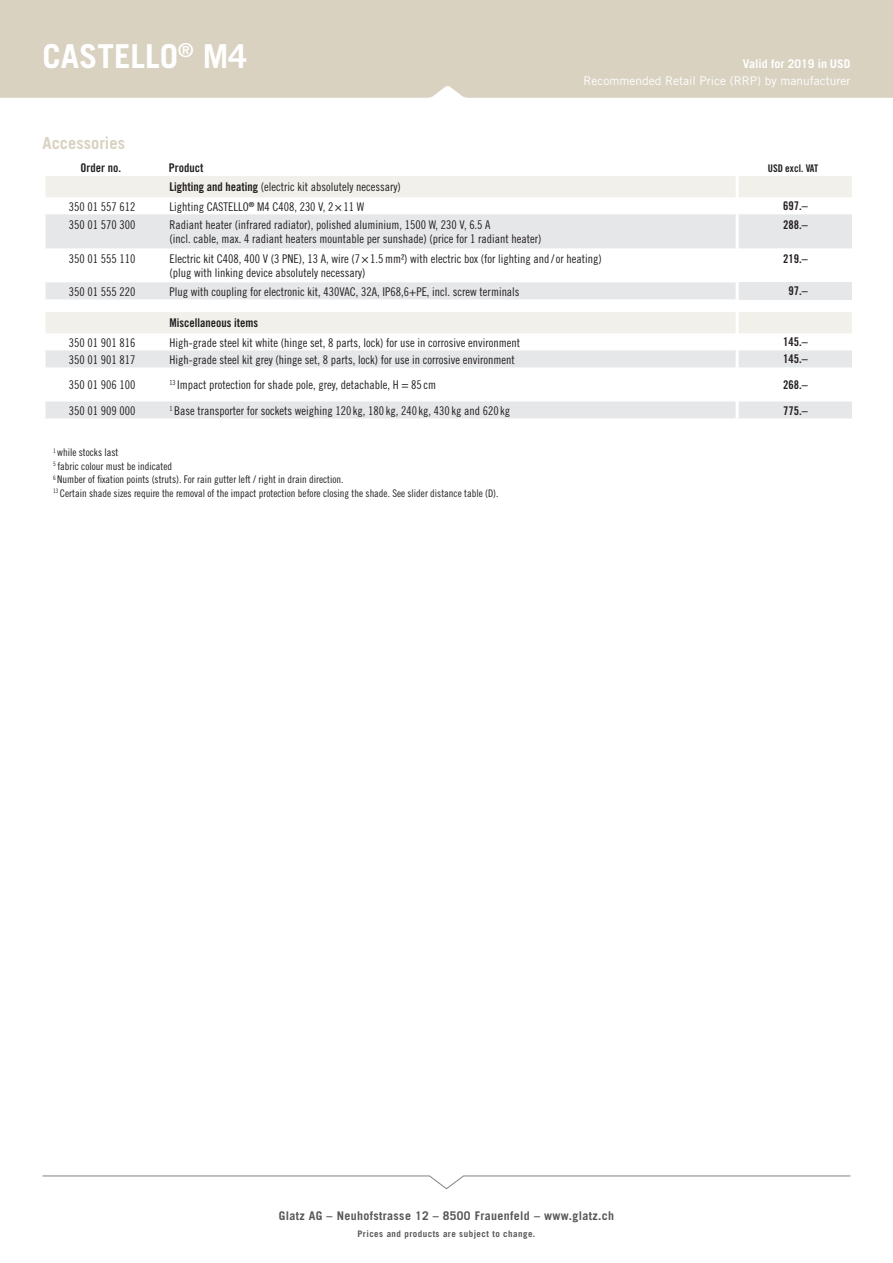
<style>
.page{position:relative;width:893px;height:1263px;background:#fff}
.page>*{position:absolute;margin:0;border:0;box-sizing:border-box;transform-origin:0 0}
.HEAD_Schirm{font:700 33px "Trade Gothic";color:#fff}
.t1{font:700 16.5px "Trade Gothic";color:#d9d2c1}
.Copy{font:12px "Trade Gothic Cond Eighteen";color:#231f20}
.Bestellnummer{font:12px "Trade Gothic Cond Eighteen";color:#231f20}
.t2{font:700 12px "Trade Gothic";letter-spacing:.03em;color:#57585a}
.t3{font:12px "Trade Gothic";color:#fff}
.Preise{font:12px "Trade Gothic Bold Cond Twenty";color:#231f20}
.Copy-2{font:12px "Trade Gothic Bold Cond Twenty";color:#231f20}
.t4{font:700 12px "Trade Gothic";color:#fff}
.Fussnote{font:10.5px "Trade Gothic Cond Eighteen";color:#231f20}
.t5{font:10.5px "Trade Gothic Bold Cond Twenty";color:#231f20}
.t6{font:700 9px "Trade Gothic";letter-spacing:.05em;color:#57585a}
.s1{font-family:"Trade Gothic Bold Cond Twenty"}
</style>
<div class="page">
<svg style="left:42px;top:1175px;width:809px;height:15px"></svg>
<div style="left:1px;top:0;width:892px;height:98px;background:#d9d2c1"></div>
<svg style="left:0;top:0;width:1px;height:98px"></svg>
<div style="left:46px;top:176px;width:806px;height:21px;background:#f1f0ea"></div>
<svg style="left:46px;top:214px;width:806px;height:204px"></svg>
<div style="left:737px;top:282px;width:115px;height:17px;background:#e6e7e9"></div>
<hr style="left:736px;top:214px;width:3px;height:34px;background:#fff">
<svg style="left:46px;top:299px;width:806px;height:34px"></svg>
<svg style="left:736px;top:367px;width:3px;height:9px"></svg>
<hr style="left:736px;top:376px;width:3px;height:17px;background:#fff">
<svg style="left:736px;top:393px;width:3px;height:8px"></svg>
<hr style="left:736px;top:176px;width:3px;height:21px;background:#fff">
<hr style="left:736px;top:248px;width:3px;height:34px;background:#fff">
<hr style="left:736px;top:282px;width:3px;height:17px;background:#fff">
<hr style="left:736px;top:312px;width:3px;height:21px;background:#fff">
<hr style="left:736px;top:333px;width:3px;height:17px;background:#fff">
<hr style="left:736px;top:350px;width:3px;height:17px;background:#fff">
<hr style="left:736px;top:401px;width:3px;height:17px;background:#fff">
<p class="HEAD_Schirm" style="left:43px;top:36px;width:206px">CASTELLO<sup>®</sup> M4</p>
<p class="t4" style="left:743px;top:56px;width:109px">Valid for 2019 in USD</p>
<p class="t3" style="left:583px;top:74px;width:268px">Recommended Retail Price (RRP) by manufacturer</p>
<p class="t1" style="left:43px;top:133px;width:84px">Accessories</p>
<p class="Copy-2" style="left:80px;top:161px;width:42px">Order no.</p>
<p class="Copy-2" style="left:169px;top:161px;width:36px">Product</p>
<p class="Copy" style="left:169px;top:180px;width:233px"><span class="s1">Lighting and heating</span> (electric kit absolutely necessary)</p>
<p class="Bestellnummer" style="left:69px;top:199px;width:68px">350 01 557 612</p>
<p class="Copy" style="left:169px;top:199px;width:196px">Lighting CASTELLO<sup>®</sup> M4 C408, 230 V, 2×11 W</p>
<p class="Bestellnummer" style="left:69px;top:217px;width:68px">350 01 570 300</p>
<p class="Copy" style="left:169px;top:218px;width:323px">Radiant heater (infrared radiator), polished aluminium, 1500 W, 230 V, 6.5 A</p>
<p class="Copy" style="left:169px;top:231px;width:373px">(incl. cable, max. 4 radiant heaters mountable per sunshade) (price for 1 radiant heater)</p>
<p class="Bestellnummer" style="left:69px;top:251px;width:68px">350 01 555 110</p>
<p class="Copy" style="left:169px;top:252px;width:434px">Electric kit C408, 400 V (3 PNE), 13 A, wire (7×1.5mm²) with electric box (for lighting and /or heating)</p>
<p class="Copy" style="left:169px;top:265px;width:197px">(plug with linking device absolutely necessary)</p>
<p class="Bestellnummer" style="left:69px;top:284px;width:68px">350 01 555 220</p>
<p class="Copy" style="left:169px;top:284px;width:352px">Plug with coupling for electronic kit, 430VAC, 32A, IP68,6+PE, incl. screw terminals</p>
<p class="Copy-2" style="left:169px;top:316px;width:90px">Miscellaneous items</p>
<p class="Bestellnummer" style="left:69px;top:335px;width:68px">350 01 901 816</p>
<p class="Copy" style="left:169px;top:335px;width:352px">High-grade steel kit white (hinge set, 8 parts, lock) for use in corrosive environment</p>
<p class="Bestellnummer" style="left:69px;top:352px;width:68px">350 01 901 817</p>
<p class="Copy" style="left:169px;top:352px;width:347px">High-grade steel kit grey (hinge set, 8 parts, lock) for use in corrosive environment</p>
<p class="Bestellnummer" style="left:69px;top:378px;width:68px">350 01 906 100</p>
<p class="Copy" style="left:169px;top:378px;width:268px"><sup>13</sup> Impact protection for shade pole, grey, detachable, H = 85 cm</p>
<p class="Bestellnummer" style="left:69px;top:403px;width:68px">350 01 909 000</p>
<p class="Copy" style="left:169px;top:403px;width:342px"><sup>1</sup> Base transporter for sockets weighing 120 kg, 180 kg, 240 kg, 430 kg and 620 kg</p>
<p class="Fussnote" style="left:53px;top:446px;width:67px"><sup>1</sup> while stocks last</p>
<p class="Fussnote" style="left:53px;top:460px;width:121px"><sup>5</sup> fabric colour must be indicated</p>
<p class="Fussnote" style="left:53px;top:473px;width:292px"><sup>6</sup> Number of fixation points (struts). For rain gutter left / right in drain direction.</p>
<p class="Fussnote" style="left:53px;top:487px;width:447px"><sup>13</sup> Certain shade sizes require the removal of the impact protection before closing the shade. See slider distance table (D).</p>
<p class="t5" style="left:768px;top:161px;width:52px">USD excl. VAT</p>
<p class="Preise" style="left:783px;top:199px;width:26px">697.–</p>
<p class="Preise" style="left:783px;top:217px;width:26px">288.–</p>
<p class="Preise" style="left:783px;top:251px;width:26px">219.–</p>
<p class="Preise" style="left:789px;top:284px;width:21px">97.–</p>
<p class="Preise" style="left:783px;top:335px;width:26px">145.–</p>
<p class="Preise" style="left:783px;top:352px;width:26px">145.–</p>
<p class="Preise" style="left:783px;top:377px;width:26px">268.–</p>
<p class="Preise" style="left:783px;top:403px;width:26px">775.–</p>
<p class="t2" style="left:279px;top:1209px;width:337px">Glatz AG – Neuhofstrasse 12 – 8500 Frauenfeld – www.glatz.ch</p>
<p class="t6" style="left:357px;top:1228px;width:179px">Prices and products are subject to change.</p>
</div>
